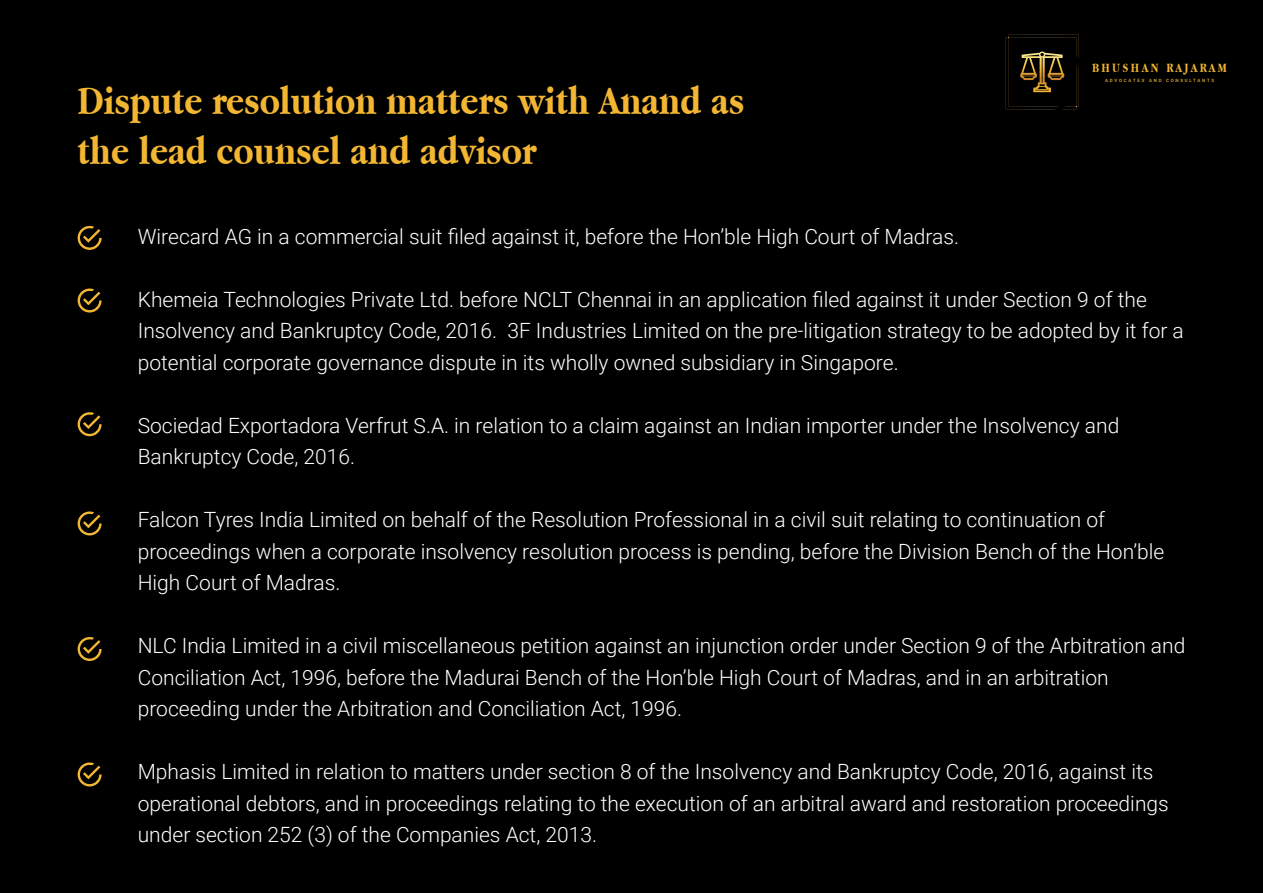
<style>
.page{position:relative;width:1263px;height:893px;background:#000}
.page>*{position:absolute;margin:0;border:0;box-sizing:border-box;transform-origin:0 0}
.t1{font:700 42px/50.4px "Apple Garamond";color:#f3b632}
.t2{font:300 21px/31.5px "Roboto";color:#fff}
.t3{font:700 13.2px "Apple Garamond";letter-spacing:.18em;color:#f3b633}
.t4{font:500 4.35px "Roboto";letter-spacing:.4em;color:#f3b633}
</style>
<div class="page">
<svg style="left:78px;top:226px;width:24px;height:24px"></svg>
<svg style="left:78px;top:289px;width:24px;height:24px"></svg>
<svg style="left:78px;top:412px;width:24px;height:24px"></svg>
<svg style="left:78px;top:511px;width:24px;height:24px"></svg>
<svg style="left:78px;top:637px;width:24px;height:24px"></svg>
<svg style="left:78px;top:762px;width:24px;height:24px"></svg>
<svg style="left:1006px;top:34px;width:73px;height:75px"></svg>
<h1 class="t1" style="left:78px;top:75px;width:668px">Dispute resolution matters with Anand as the lead counsel and advisor</h1>
<p class="t2" style="left:138px;top:220px;width:823px">Wirecard AG in a commercial suit filed against it, before the Hon’ble High Court of Madras.</p>
<p class="t3" style="left:1092px;top:60px;width:136px">BHUSHAN RAJARAM</p>
<p class="t4" style="left:1105px;top:77px;width:110px">ADVOCATES AND CONSULTANTS</p>
<p class="t2" style="left:138px;top:283px;width:1047px">Khemeia Technologies Private Ltd. before NCLT Chennai in an application filed against it under Section 9 of the<br>Insolvency and Bankruptcy Code, 2016. 3F Industries Limited on the pre-litigation strategy to be adopted by it for a potential corporate governance dispute in its wholly owned subsidiary in Singapore.</p>
<p class="t2" style="left:138px;top:409px;width:983px">Sociedad Exportadora Verfrut S.A. in relation to a claim against an Indian importer under the Insolvency and<br>Bankruptcy Code, 2016.</p>
<p class="t2" style="left:138px;top:503px;width:1028px">Falcon Tyres India Limited on behalf of the Resolution Professional in a civil suit relating to continuation of proceedings when a corporate insolvency resolution process is pending, before the Division Bench of the Hon’ble<br>High Court of Madras.</p>
<p class="t2" style="left:138px;top:629px;width:1049px">NLC India Limited in a civil miscellaneous petition against an injunction order under Section 9 of the Arbitration and<br>Conciliation Act, 1996, before the Madurai Bench of the Hon’ble High Court of Madras, and in an arbitration proceeding under the Arbitration and Conciliation Act, 1996.</p>
<p class="t2" style="left:138px;top:755px;width:1032px">Mphasis Limited in relation to matters under section 8 of the Insolvency and Bankruptcy Code, 2016, against its operational debtors, and in proceedings relating to the execution of an arbitral award and restoration proceedings under section 252 (3) of the Companies Act, 2013.</p>
</div>
